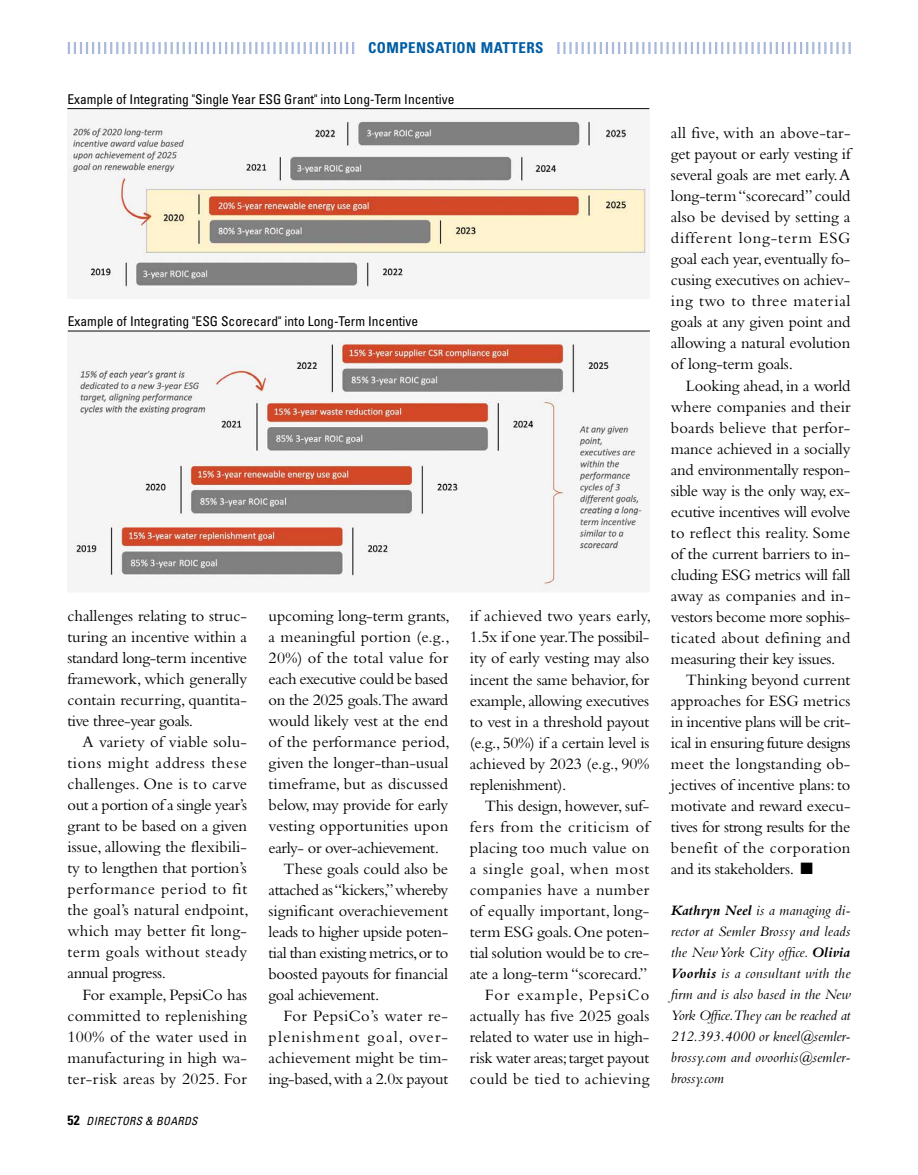
<style>
.page{position:relative;width:918px;height:1175px;background:#fff}
.page>*{position:absolute;margin:0;border:0;box-sizing:border-box;transform-origin:0 0}
.t1{font:16.5px/21px "Bembo";letter-spacing:-.01em;color:#000;text-align:justify}
.t2{font:16.5px "Bembo";letter-spacing:.015em;color:#000}
.t3{font:16.5px "Bembo";letter-spacing:-.03em;color:#000}
.t4{font:16.5px "Bembo";letter-spacing:.01em;color:#000}
.t5{font:16.5px "Bembo";letter-spacing:.02em;color:#000}
.t6{font:16.5px "Bembo";letter-spacing:.07em;color:#000}
.t7{font:16.5px "Bembo";letter-spacing:.03em;color:#000}
.t8{font:italic 15px/21px "Bembo";color:#000;text-align:justify}
.t9{font:700 condensed 15px "Univers";letter-spacing:.03em;color:#005da4}
.t10{font:condensed 13.5px "Univers";color:#000}
.t11{font:italic condensed 11.25px "Univers";letter-spacing:.025em;color:#000}
.s1{font-weight:700;font-style:normal;font-size:13.5px}
.s2{font-weight:700}
</style>
<div class="page">
<svg style="left:68px;top:42px;width:286px;height:12px"></svg>
<svg style="left:557px;top:42px;width:294px;height:12px"></svg>
<img style="left:69px;top:121px;width:580px;height:170px">
<hr style="left:67px;top:108px;width:582px;height:1px;background:#000">
<img style="left:68px;top:332px;width:582px;height:259px">
<hr style="left:68px;top:331px;width:582px;height:1px;background:#000">
<p class="t9" style="left:368px;top:39px;width:177px">COMPENSATION MATTERS</p>
<p class="t10" style="left:67px;top:90px;width:389px">Example of Integrating "Single Year ESG Grant" into Long-Term Incentive</p>
<p class="t10" style="left:68px;top:313px;width:352px">Example of Integrating "ESG Scorecard" into Long-Term Incentive</p>
<p class="t1" style="left:68px;top:605px;width:181px">challenges relating to struc&shy;turing an incentive within a standard long-term incentive framework, which generally contain recurring, quantita&shy;tive three-year goals.</p>
<p class="t1" style="left:68px;top:731px;width:183px;text-indent:15px">A variety of viable solu&shy;tions might address these challenges. One is to carve out a portion of a single year’s grant to be based on a given issue, allowing the flexibili&shy;ty to lengthen that portion’s performance period to fit the goal’s natural endpoint, which may better fit long&shy;term goals without steady annual progress.</p>
<p class="t1" style="left:68px;top:983px;width:181px;text-indent:15px">For example, PepsiCo has committed to replenishing 100% of the water used in manufacturing in high wa&shy;ter-risk areas by 2025. For</p>
<p class="t11" style="left:68px;top:1114px;width:132px"><span class="s1">52</span> DIRECTORS &amp; BOARDS</p>
<p class="t1" style="left:269px;top:605px;width:183px">upcoming long-term grants,</p>
<p class="t4" style="left:269px;top:627px;width:183px">a meaningful portion (e.g.,</p>
<p class="t2" style="left:269px;top:648px;width:181px">20%) of the total value for</p>
<p class="t3" style="left:269px;top:669px;width:181px">each executive could be based</p>
<p class="t1" style="left:269px;top:689px;width:181px">on the 2025 goals.The award</p>
<p class="t1" style="left:269px;top:710px;width:181px">would likely vest at the end</p>
<p class="t1" style="left:269px;top:731px;width:183px">of the performance period,</p>
<p class="t1" style="left:269px;top:752px;width:181px">given the longer-than-usual</p>
<p class="t4" style="left:269px;top:774px;width:181px">timeframe, but as discussed</p>
<p class="t1" style="left:269px;top:794px;width:181px">below, may provide for early</p>
<p class="t4" style="left:269px;top:816px;width:181px">vesting opportunities upon</p>
<p class="t1" style="left:269px;top:836px;width:172px">early- or over-achievement.</p>
<p class="t1" style="left:284px;top:857px;width:166px">These goals could also be</p>
<p class="t3" style="left:269px;top:879px;width:181px">attached as “kickers,” whereby</p>
<p class="t1" style="left:269px;top:899px;width:181px">significant overachievement</p>
<p class="t1" style="left:269px;top:920px;width:181px">leads to higher upside poten-</p>
<p class="t3" style="left:269px;top:942px;width:181px">tial than existing metrics, or to</p>
<p class="t1" style="left:269px;top:962px;width:181px">boosted payouts for financial</p>
<p class="t1" style="left:269px;top:983px;width:112px">goal achievement.</p>
<p class="t7" style="left:284px;top:1005px;width:166px">For PepsiCo’s water re-</p>
<p class="t6" style="left:269px;top:1026px;width:181px">plenishment goal, over-</p>
<p class="t1" style="left:269px;top:1046px;width:181px">achievement might be tim-</p>
<p class="t1" style="left:269px;top:1067px;width:181px">ing-based, with a 2.0x payout</p>
<p class="t1" style="left:470px;top:605px;width:183px">if achieved two years early, 1.5x if one year.The possibil&shy;ity of early vesting may also incent the same behavior, for example, allowing executives to vest in a threshold payout (e.g., 50%) if a certain level is achieved by 2023 (e.g., 90% replenishment).</p>
<p class="t1" style="left:470px;top:794px;width:181px;text-align:right">This design, however, suf&shy;fers from the criticism of placing too much value on a single goal, when most companies have a number of equally important, long&shy;term ESG goals. One poten&shy;tial solution would be to cre&shy;ate a long-term “scorecard.”<br>For example, PepsiCo actually has five 2025 goals related to water use in high&shy;risk water areas; target payout could be tied to achieving</p>
<p class="t1" style="left:671px;top:122px;width:181px">all five, with an above-tar&shy;get payout or early vesting if several goals are met early. A long-term “scorecard” could also be devised by setting a different long-term ESG goal each year, eventually fo&shy;cusing executives on achiev&shy;ing two to three material goals at any given point and allowing a natural evolution of long-term goals.</p>
<p class="t1" style="left:686px;top:374px;width:166px">Looking ahead, in a world</p>
<p class="t1" style="left:671px;top:395px;width:181px">where companies and their</p>
<p class="t2" style="left:671px;top:418px;width:181px">boards believe that perfor-</p>
<p class="t1" style="left:671px;top:437px;width:181px">mance achieved in a socially</p>
<p class="t1" style="left:671px;top:458px;width:181px">and environmentally respon-</p>
<p class="t1" style="left:671px;top:479px;width:181px">sible way is the only way, ex-</p>
<p class="t1" style="left:671px;top:500px;width:181px">ecutive incentives will evolve</p>
<p class="t2" style="left:671px;top:523px;width:181px">to reflect this reality. Some</p>
<p class="t1" style="left:671px;top:542px;width:181px">of the current barriers to in-</p>
<p class="t1" style="left:671px;top:563px;width:181px">cluding ESG metrics will fall</p>
<p class="t2" style="left:671px;top:586px;width:181px">away as companies and in-</p>
<p class="t1" style="left:671px;top:605px;width:181px">vestors become more sophis-</p>
<p class="t5" style="left:671px;top:628px;width:181px">ticated about defining and</p>
<p class="t1" style="left:671px;top:647px;width:166px">measuring their key issues.</p>
<p class="t1" style="left:686px;top:668px;width:166px">Thinking beyond current</p>
<p class="t1" style="left:671px;top:689px;width:181px">approaches for ESG metrics</p>
<p class="t1" style="left:671px;top:710px;width:181px">in incentive plans will be crit-</p>
<p class="t1" style="left:671px;top:731px;width:181px">ical in ensuring future designs</p>
<p class="t2" style="left:671px;top:754px;width:181px">meet the longstanding ob-</p>
<p class="t1" style="left:671px;top:773px;width:181px">jectives of incentive plans: to</p>
<p class="t1" style="left:671px;top:794px;width:181px">motivate and reward execu-</p>
<p class="t1" style="left:671px;top:815px;width:181px">tives for strong results for the</p>
<p class="t5" style="left:671px;top:838px;width:181px">benefit of the corporation</p>
<p class="t1" style="left:671px;top:857px;width:144px">and its stakeholders. ■</p>
<p class="t8" style="left:671px;top:899px;width:181px"><span class="s2">Kathryn Neel</span> is a managing di&shy;rector at Semler Brossy and leads the New York City office. <span class="s2">Olivia Voorhis</span> is a consultant with the firm and is also based in the New York Office.They can be reached at 212.393.4000 or kneel@semler&shy;brossy.com and ovoorhis@semler&shy;brossy.com</p>
</div>
